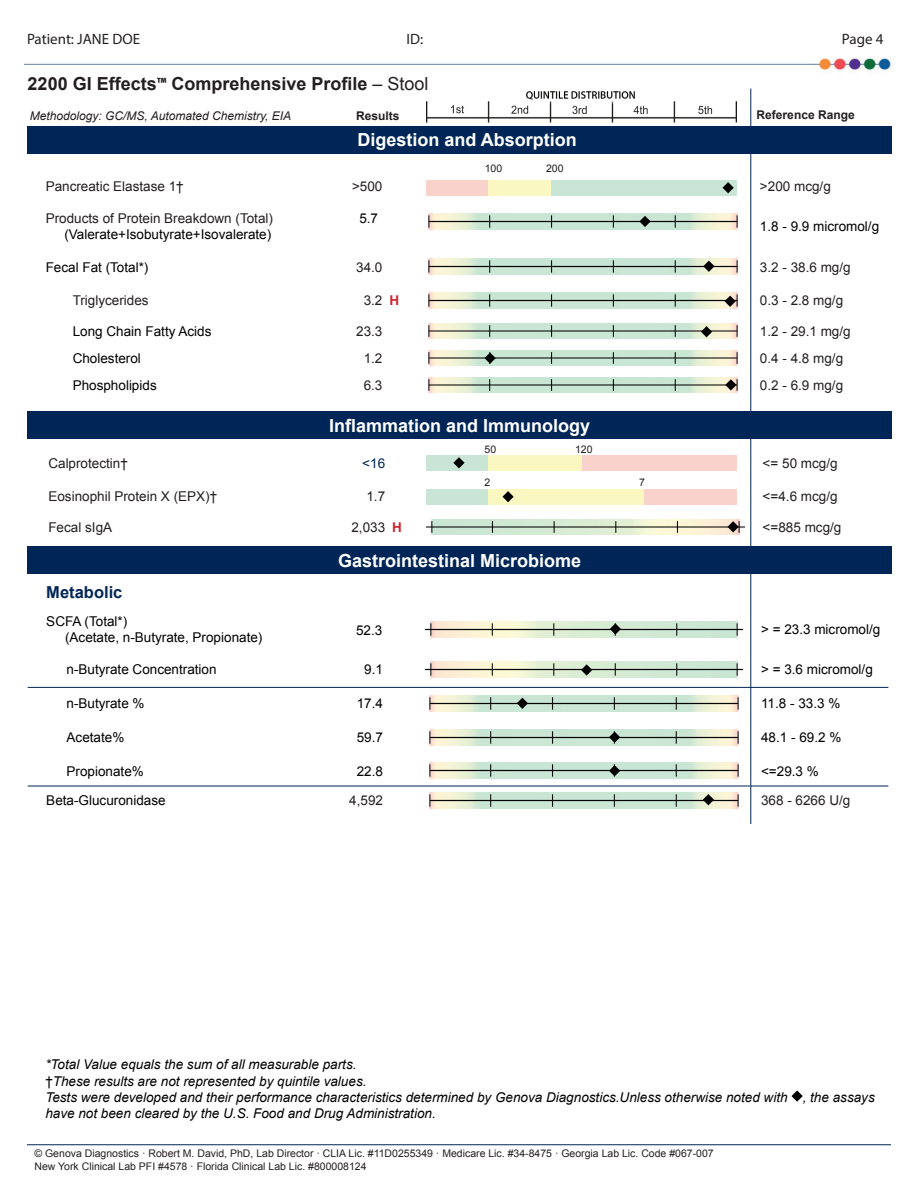
<style>
.page{position:relative;width:918px;height:1188px;background:#fff}
.page>*{position:absolute;margin:0;border:0;box-sizing:border-box;transform-origin:0 0}
.t1{font:700 18px "Arial";color:#fff}
.t2{font:700 18px "Arial";color:#231f20}
.t3{font:700 16.5px "Arial";color:#002657}
.t4{font:15px "Myriad Pro";color:#231f20}
.t5{font:13.5px "Arial";color:#000}
.t6{font:italic 13.5px/16.2px "Arial";color:#000}
.t7{font:13.5px "Arial";color:#231f20}
.t8{font:13.5px "Arial";color:#002657}
.t9{font:italic 12px "Arial";color:#231f20}
.t10{font:700 12px "Arial";color:#231f20}
.t11{font:10.5px/12.6px "Arial";color:#231f20}
.s1{font-family:"Myriad Pro";font-stretch:condensed}
.s2{font-weight:400}
.s3{font-weight:700;color:#d1232a}
.s4{font-style:normal}
</style>
<div class="page">
<img style="left:25px;top:58px;width:867px;height:35px">
<hr style="left:27px;top:1144px;width:864px;height:1px;background:#002657">
<img style="left:427px;top:90px;width:309px;height:33px">
<img style="left:427px;top:519px;width:317px;height:16px">
<div style="left:426px;top:455px;width:310px;height:16px;background:#f9d2cb"></div>
<div style="left:426px;top:455px;width:62px;height:16px;background:#c8e5d5"></div>
<div style="left:488px;top:455px;width:93px;height:16px;background:#faf7c0"></div>
<hr style="left:751px;top:89px;width:1px;height:735px;background:#002657">
<img style="left:425px;top:621px;width:318px;height:16px">
<img style="left:425px;top:662px;width:318px;height:16px">
<img style="left:429px;top:695px;width:310px;height:16px">
<img style="left:429px;top:729px;width:310px;height:16px">
<img style="left:429px;top:763px;width:310px;height:16px">
<img style="left:429px;top:792px;width:310px;height:16px">
<hr style="left:28px;top:687px;width:860px;height:1px;background:#002657">
<hr style="left:28px;top:786px;width:860px;height:1px;background:#002657">
<img style="left:428px;top:213px;width:310px;height:16px">
<img style="left:428px;top:259px;width:310px;height:16px">
<img style="left:428px;top:293px;width:310px;height:16px">
<img style="left:428px;top:323px;width:310px;height:16px">
<img style="left:428px;top:350px;width:310px;height:16px">
<img style="left:428px;top:377px;width:310px;height:16px">
<div style="left:28px;top:126px;width:864px;height:27px;background:#002657"></div>
<div style="left:28px;top:412px;width:864px;height:27px;background:#002657"></div>
<div style="left:28px;top:547px;width:864px;height:27px;background:#002657"></div>
<svg style="left:639px;top:216px;width:12px;height:11px"></svg>
<svg style="left:703px;top:261px;width:12px;height:11px"></svg>
<svg style="left:484px;top:353px;width:12px;height:11px"></svg>
<svg style="left:701px;top:326px;width:11px;height:11px"></svg>
<svg style="left:725px;top:379px;width:11px;height:12px"></svg>
<svg style="left:724px;top:296px;width:12px;height:11px"></svg>
<svg style="left:453px;top:457px;width:12px;height:11px"></svg>
<svg style="left:610px;top:623px;width:11px;height:12px"></svg>
<svg style="left:609px;top:732px;width:11px;height:11px"></svg>
<svg style="left:609px;top:765px;width:11px;height:11px"></svg>
<svg style="left:703px;top:794px;width:11px;height:11px"></svg>
<svg style="left:517px;top:698px;width:11px;height:11px"></svg>
<svg style="left:581px;top:664px;width:11px;height:12px"></svg>
<div style="left:426px;top:180px;width:311px;height:16px;background:#f9d2cb"></div>
<div style="left:551px;top:180px;width:186px;height:16px;background:#c8e5d5"></div>
<div style="left:488px;top:180px;width:63px;height:16px;background:#faf7c0"></div>
<svg style="left:723px;top:182px;width:11px;height:11px"></svg>
<div style="left:426px;top:489px;width:310px;height:16px;background:#f9d2cb"></div>
<div style="left:426px;top:489px;width:62px;height:16px;background:#c8e5d5"></div>
<div style="left:488px;top:489px;width:155px;height:16px;background:#faf7c0"></div>
<svg style="left:503px;top:491px;width:11px;height:11px"></svg>
<svg style="left:727px;top:521px;width:12px;height:11px"></svg>
<svg style="left:791px;top:1090px;width:12px;height:12px"></svg>
<p class="t4" style="left:27px;top:29px;width:115px">Patient: JANE DOE</p>
<p class="t4" style="left:406px;top:29px;width:18px">ID:</p>
<p class="t4" style="left:842px;top:29px;width:43px">Page 4</p>
<h1 class="t2" style="left:28px;top:72px;width:402px">2200 GI Effects<span class="s1">™</span> Comprehensive Profile <span class="s2">– Stool</span></h1>
<p class="t9" style="left:30px;top:108px;width:263px">Methodology: GC/MS, Automated Chemistry, EIA</p>
<p class="t10" style="left:356px;top:108px;width:45px">Results</p>
<p class="t10" style="left:757px;top:107px;width:100px">Reference Range</p>
<h1 class="t1" style="left:358px;top:128px;width:221px">Digestion and Absorption</h1>
<p class="t11" style="left:485px;top:162px;width:19px">100</p>
<p class="t11" style="left:546px;top:162px;width:19px">200</p>
<p class="t7" style="left:46px;top:177px;width:140px">Pancreatic Elastase 1†</p>
<p class="t7" style="left:352px;top:177px;width:32px">&gt;500</p>
<p class="t7" style="left:760px;top:177px;width:72px">&gt;200 mcg/g</p>
<p class="t7" style="left:46px;top:210px;width:229px">Products of Protein Breakdown (Total)</p>
<p class="t5" style="left:359px;top:210px;width:20px">5.7</p>
<p class="t5" style="left:64px;top:226px;width:208px">(Valerate+Isobutyrate+Isovalerate)</p>
<p class="t5" style="left:760px;top:218px;width:121px">1.8 - 9.9 micromol/g</p>
<p class="t5" style="left:46px;top:258px;width:104px">Fecal Fat (Total*)</p>
<p class="t7" style="left:356px;top:258px;width:28px">34.0</p>
<p class="t7" style="left:760px;top:258px;width:92px">3.2 - 38.6 mg/g</p>
<p class="t7" style="left:73px;top:292px;width:78px">Triglycerides</p>
<p class="t7" style="left:364px;top:292px;width:37px">3.2 <span class="s3">H</span></p>
<p class="t7" style="left:760px;top:292px;width:85px">0.3 - 2.8 mg/g</p>
<p class="t5" style="left:73px;top:322px;width:140px">Long Chain Fatty Acids</p>
<p class="t7" style="left:356px;top:322px;width:28px">23.3</p>
<p class="t7" style="left:760px;top:322px;width:92px">1.2 - 29.1 mg/g</p>
<p class="t5" style="left:73px;top:349px;width:70px">Cholesterol</p>
<p class="t7" style="left:364px;top:349px;width:20px">1.2</p>
<p class="t7" style="left:760px;top:349px;width:85px">0.4 - 4.8 mg/g</p>
<p class="t5" style="left:73px;top:376px;width:86px">Phospholipids</p>
<p class="t7" style="left:364px;top:376px;width:20px">6.3</p>
<p class="t7" style="left:760px;top:376px;width:85px">0.2 - 6.9 mg/g</p>
<h1 class="t1" style="left:329px;top:413px;width:263px">Inflammation and Immunology</h1>
<p class="t11" style="left:485px;top:443px;width:13px">50</p>
<p class="t11" style="left:575px;top:443px;width:19px">120</p>
<p class="t7" style="left:48px;top:454px;width:81px">Calprotectin†</p>
<p class="t8" style="left:362px;top:454px;width:24px">&lt;16</p>
<p class="t7" style="left:763px;top:454px;width:77px">&lt;= 50 mcg/g</p>
<p class="t11" style="left:485px;top:476px;width:7px">2</p>
<p class="t11" style="left:639px;top:476px;width:7px">7</p>
<p class="t7" style="left:48px;top:488px;width:170px">Eosinophil Protein X (EPX)†</p>
<p class="t7" style="left:366px;top:488px;width:20px">1.7</p>
<p class="t7" style="left:763px;top:488px;width:77px">&lt;=4.6 mcg/g</p>
<p class="t7" style="left:48px;top:518px;width:65px">Fecal sIgA</p>
<p class="t7" style="left:351px;top:518px;width:52px">2,033 <span class="s3">H</span></p>
<p class="t7" style="left:763px;top:518px;width:80px">&lt;=885 mcg/g</p>
<p class="t3" style="left:46px;top:581px;width:78px">Metabolic</p>
<p class="t5" style="left:46px;top:612px;width:83px">SCFA (Total*)</p>
<p class="t5" style="left:65px;top:629px;width:199px">(Acetate, n-Butyrate, Propionate)</p>
<h1 class="t1" style="left:338px;top:548px;width:245px">Gastrointestinal Microbiome</h1>
<p class="t5" style="left:356px;top:621px;width:28px">52.3</p>
<p class="t5" style="left:761px;top:620px;width:121px">&gt; = 23.3 micromol/g</p>
<p class="t5" style="left:67px;top:661px;width:152px">n-Butyrate Concentration</p>
<p class="t5" style="left:364px;top:661px;width:20px">9.1</p>
<p class="t5" style="left:761px;top:661px;width:113px">&gt; = 3.6 micromol/g</p>
<p class="t5" style="left:67px;top:695px;width:80px">n-Butyrate %</p>
<p class="t5" style="left:357px;top:695px;width:28px">17.4</p>
<p class="t5" style="left:761px;top:695px;width:81px">11.8 - 33.3 %</p>
<p class="t5" style="left:67px;top:728px;width:59px">Acetate%</p>
<p class="t5" style="left:357px;top:728px;width:28px">59.7</p>
<p class="t5" style="left:761px;top:728px;width:82px">48.1 - 69.2 %</p>
<p class="t5" style="left:67px;top:762px;width:79px">Propionate%</p>
<p class="t5" style="left:357px;top:762px;width:28px">22.8</p>
<p class="t5" style="left:761px;top:762px;width:59px">&lt;=29.3 %</p>
<p class="t5" style="left:46px;top:792px;width:121px">Beta-Glucuronidase</p>
<p class="t7" style="left:349px;top:792px;width:35px">4,592</p>
<p class="t7" style="left:761px;top:792px;width:91px">368 - 6266 U/g</p>
<p class="t6" style="left:45px;top:1057px;width:831px">*Total Value equals the sum of all measurable parts.<br><span class="s4">†</span>These results are not represented by quintile values.<br>Tests were developed and their performance characteristics determined by Genova Diagnostics.Unless otherwise noted with , the assays have not been cleared by the U.S. Food and Drug Administration.</p>
<p class="t11" style="left:34px;top:1147px;width:681px">© Genova Diagnostics · Robert M. David, PhD, Lab Director · CLIA Lic. #11D0255349 · Medicare Lic. #34-8475 · Georgia Lab Lic. Code #067-007<br>New York Clinical Lab PFI #4578 · Florida Clinical Lab Lic. #800008124</p>
</div>
